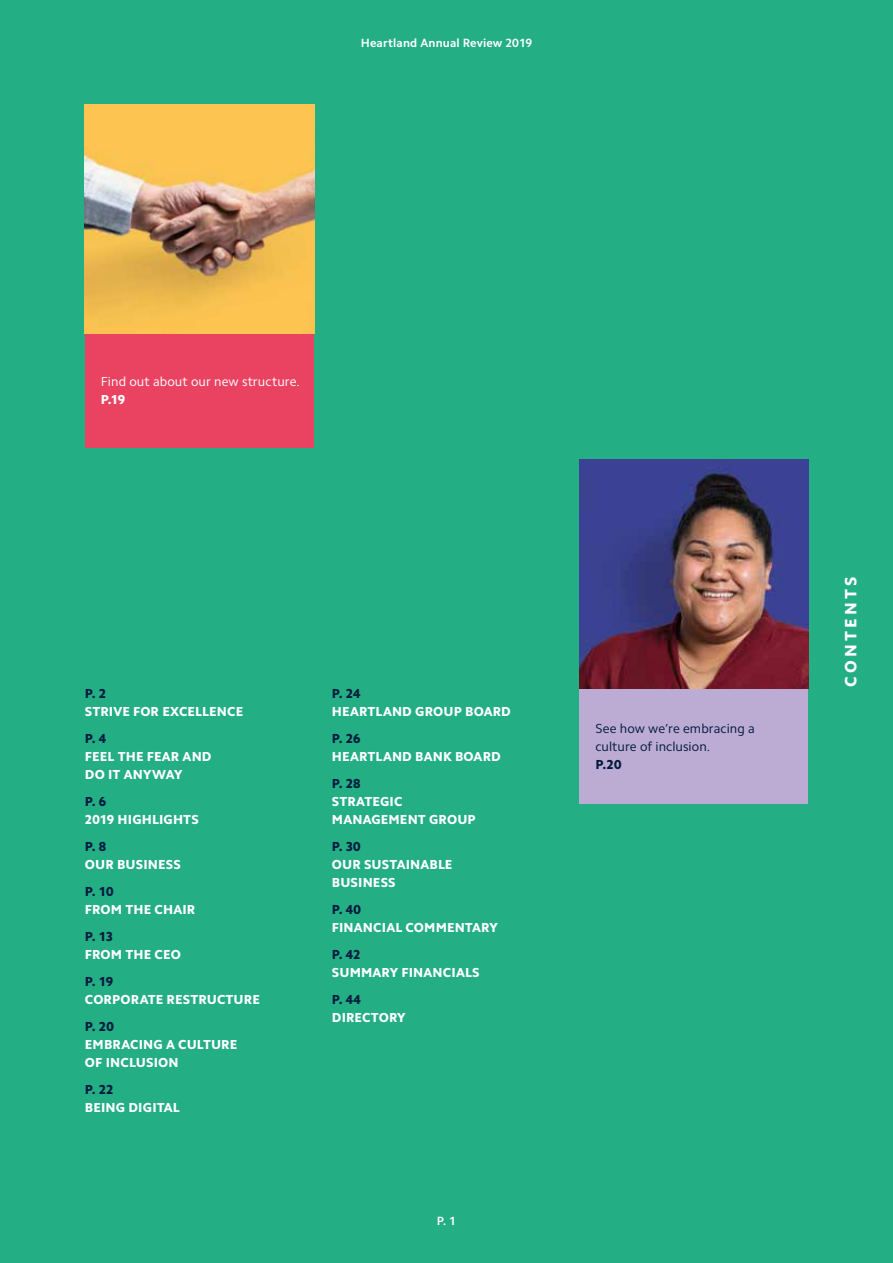
<style>
.page{position:relative;width:893px;height:1263px;background:#23ae84}
.page>*{position:absolute;margin:0;border:0;box-sizing:border-box;transform-origin:0 0}
.t1{font:800 16.5px "Camphor Pro";letter-spacing:.2em;color:#fff}
.t2{font:800 13.2px/18px "Camphor Pro";letter-spacing:.01em;color:#fff}
.t3{font:800 13.2px "Camphor Pro";letter-spacing:.01em;color:#051b3e}
.t4{font:13.2px/18px "Camphor Pro";color:#051b3e}
.t5{font:13.2px "Camphor Pro";letter-spacing:.005em;color:#fff}
.t6{font:700 12px "Camphor Pro";letter-spacing:.01em;color:#fff}
</style>
<div class="page">
<div style="left:579px;top:689px;width:229px;height:114px;background:#bcacd4"></div>
<div style="left:85px;top:333px;width:229px;height:115px;background:#e94361"></div>
<img style="left:85px;top:104px;width:229px;height:229px">
<img style="left:579px;top:460px;width:229px;height:228px">
<p class="t6" style="left:361px;top:35px;width:173px">Heartland Annual Review 2019</p>
<p class="t5" style="left:101px;top:374px;width:200px">Find out about our new structure.</p>
<p class="t2" style="left:101px;top:391px;width:26px">P.19</p>
<p class="t3" style="left:85px;top:686px;width:23px">P. 2</p>
<p class="t2" style="left:85px;top:703px;width:160px">STRIVE FOR EXCELLENCE</p>
<p class="t3" style="left:85px;top:731px;width:23px">P. 4</p>
<p class="t2" style="left:85px;top:747px;width:128px">FEEL THE FEAR AND<br>DO IT ANYWAY</p>
<p class="t3" style="left:85px;top:794px;width:23px">P. 6</p>
<p class="t2" style="left:85px;top:810px;width:115px">2019 HIGHLIGHTS</p>
<p class="t3" style="left:85px;top:839px;width:23px">P. 8</p>
<p class="t2" style="left:85px;top:855px;width:98px">OUR BUSINESS</p>
<p class="t3" style="left:85px;top:884px;width:30px">P. 10</p>
<p class="t2" style="left:85px;top:900px;width:112px">FROM THE CHAIR</p>
<p class="t3" style="left:85px;top:929px;width:30px">P. 13</p>
<p class="t2" style="left:85px;top:945px;width:97px">FROM THE CEO</p>
<p class="t3" style="left:85px;top:974px;width:30px">P. 19</p>
<p class="t2" style="left:85px;top:990px;width:176px">CORPORATE RESTRUCTURE</p>
<p class="t3" style="left:85px;top:1019px;width:30px">P. 20</p>
<p class="t2" style="left:85px;top:1035px;width:154px">EMBRACING A CULTURE<br>OF INCLUSION</p>
<p class="t3" style="left:85px;top:1082px;width:30px">P. 22</p>
<p class="t2" style="left:85px;top:1098px;width:96px">BEING DIGITAL</p>
<p class="t3" style="left:332px;top:686px;width:30px">P. 24</p>
<p class="t2" style="left:332px;top:702px;width:181px">HEARTLAND GROUP BOARD</p>
<p class="t3" style="left:332px;top:731px;width:30px">P. 26</p>
<p class="t2" style="left:332px;top:747px;width:170px">HEARTLAND BANK BOARD</p>
<p class="t3" style="left:332px;top:776px;width:30px">P. 28</p>
<p class="t2" style="left:332px;top:792px;width:145px">STRATEGIC<br>MANAGEMENT GROUP</p>
<p class="t3" style="left:332px;top:839px;width:30px">P. 30</p>
<p class="t2" style="left:332px;top:855px;width:122px">OUR SUSTAINABLE<br>BUSINESS</p>
<p class="t3" style="left:332px;top:902px;width:31px">P. 40</p>
<p class="t2" style="left:332px;top:918px;width:167px">FINANCIAL COMMENTARY</p>
<p class="t3" style="left:332px;top:947px;width:30px">P. 42</p>
<p class="t2" style="left:332px;top:963px;width:149px">SUMMARY FINANCIALS</p>
<p class="t3" style="left:332px;top:992px;width:31px">P. 44</p>
<p class="t2" style="left:332px;top:1008px;width:75px">DIRECTORY</p>
<p class="t6" style="left:437px;top:1213px;width:21px">P. 1</p>
<p class="t4" style="left:595px;top:719px;width:161px">See how we’re embracing a culture of inclusion.</p>
<p class="t3" style="left:595px;top:756px;width:28px">P.20</p>
<p class="t1" style="left:841px;top:687px;width:112px;rotate:-90deg">CONTENTS</p>
</div>
